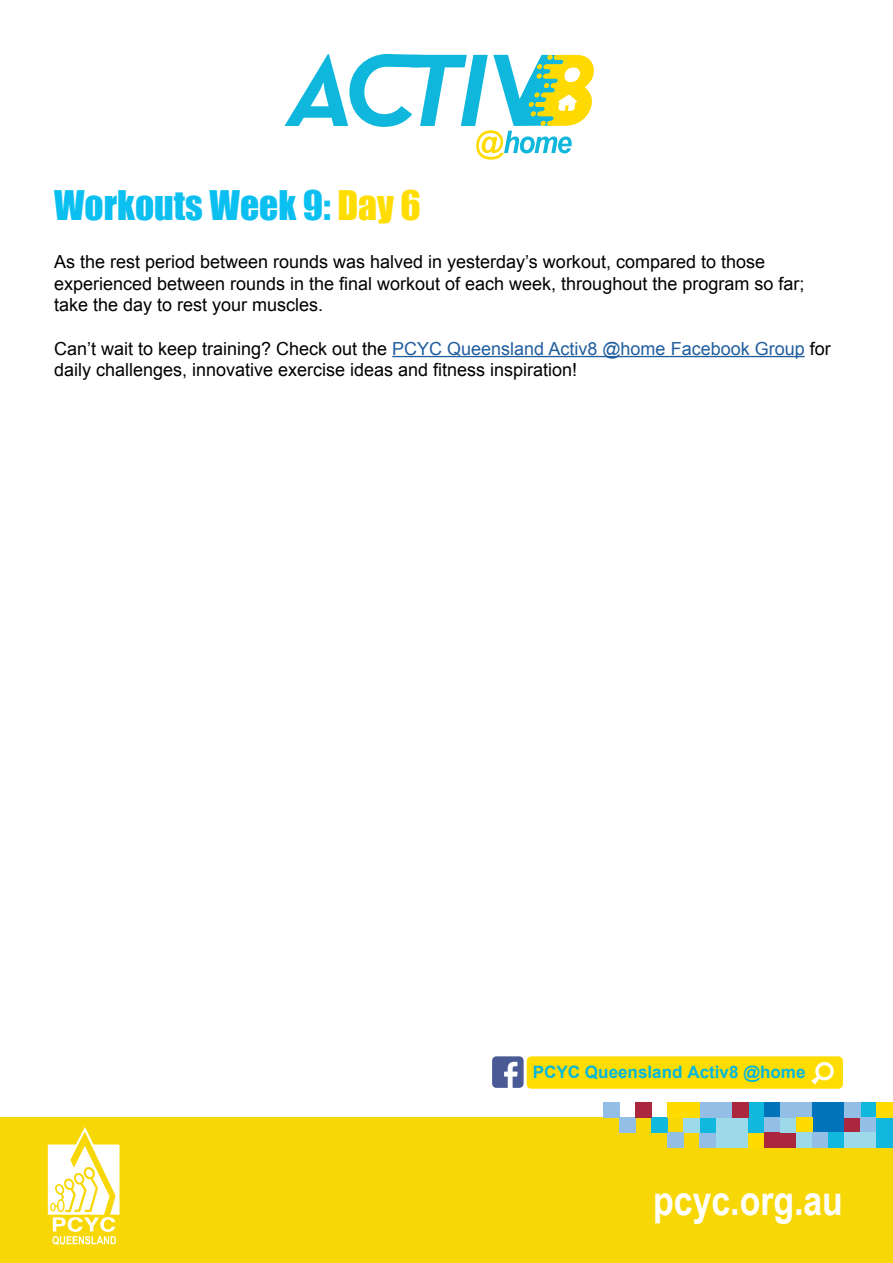
<style>
.page{position:relative;width:893px;height:1263px;background:#fff}
.page>*{position:absolute;margin:0;border:0;box-sizing:border-box;transform-origin:0 0}
.t1{font:700 41.25px "Arial Narrow";color:#fff}
.t2{font:37.5px "Impact";color:#0bc0f1}
.t3{font:18px/21.6px "Arial";color:#000}
.t4{font:700 17.1px "Arial";color:#00b7dd}
.s1{color:#fd0}
.s2{color:#215e9e}
</style>
<div class="page">
<svg style="left:284px;top:54px;width:310px;height:106px"></svg>
<div style="left:0;top:1117px;width:893px;height:146px;background:#f8d707"></div>
<div style="left:716px;top:1117px;width:32px;height:31px;background:#9ddae9"></div>
<div style="left:700px;top:1132px;width:16px;height:16px;background:#93bfe6"></div>
<div style="left:651px;top:1117px;width:17px;height:15px;background:#11b8de"></div>
<div style="left:748px;top:1132px;width:16px;height:16px;background:#ffdb00"></div>
<div style="left:748px;top:1102px;width:16px;height:30px;background:#11b8de"></div>
<div style="left:732px;top:1102px;width:16px;height:15px;background:#aa273d"></div>
<div style="left:700px;top:1117px;width:16px;height:15px;background:#11b8de"></div>
<div style="left:700px;top:1102px;width:32px;height:15px;background:#93bfe6"></div>
<div style="left:684px;top:1117px;width:16px;height:15px;background:#9ddae9"></div>
<div style="left:668px;top:1102px;width:32px;height:15px;background:#ffdb00"></div>
<div style="left:619px;top:1117px;width:16px;height:15px;background:#93bfe6"></div>
<div style="left:635px;top:1102px;width:16px;height:15px;background:#aa273d"></div>
<div style="left:668px;top:1132px;width:16px;height:16px;background:#93bfe6"></div>
<div style="left:764px;top:1102px;width:16px;height:15px;background:#0073bb"></div>
<div style="left:764px;top:1117px;width:16px;height:15px;background:#93bfe6"></div>
<div style="left:764px;top:1132px;width:32px;height:16px;background:#aa273d"></div>
<div style="left:780px;top:1117px;width:16px;height:15px;background:#9ddae9"></div>
<div style="left:780px;top:1102px;width:32px;height:15px;background:#93bfe6"></div>
<div style="left:812px;top:1102px;width:33px;height:30px;background:#0073bb"></div>
<div style="left:796px;top:1117px;width:16px;height:15px;background:#ffdb00"></div>
<div style="left:796px;top:1132px;width:16px;height:16px;background:#9ddae9"></div>
<div style="left:845px;top:1117px;width:16px;height:15px;background:#aa273d"></div>
<div style="left:812px;top:1132px;width:17px;height:16px;background:#93bfe6"></div>
<div style="left:861px;top:1102px;width:16px;height:15px;background:#11b8de"></div>
<div style="left:845px;top:1102px;width:16px;height:15px;background:#93bfe6"></div>
<div style="left:861px;top:1117px;width:16px;height:15px;background:#93bfe6"></div>
<div style="left:829px;top:1132px;width:16px;height:16px;background:#11b8de"></div>
<div style="left:845px;top:1132px;width:32px;height:16px;background:#9ddae9"></div>
<div style="left:877px;top:1117px;width:16px;height:31px;background:#11b8de"></div>
<div style="left:877px;top:1102px;width:16px;height:15px;background:#ffdb00"></div>
<div style="left:603px;top:1102px;width:16px;height:15px;background:#93bfe6"></div>
<svg style="left:48px;top:1127px;width:72px;height:118px"></svg>
<svg style="left:492px;top:1056px;width:32px;height:32px"></svg>
<div style="left:527px;top:1056px;width:316px;height:33px;background:#fd0;border-radius:5px"></div>
<svg style="left:811px;top:1062px;width:23px;height:22px"></svg>
<hr style="left:392px;top:356px;width:413px;height:1px;background:#215e9e">
<h2 class="t2" style="left:54px;top:176px;width:368px">Workouts Week 9: <span class="s1">Day 6</span></h2>
<p class="t3" style="left:54px;top:251px;width:752px">As the rest period between rounds was halved in yesterday’s workout, compared to those experienced between rounds in the final workout of each week, throughout the program so far; take the day to rest your muscles.</p>
<p class="t3" style="left:54px;top:338px;width:778px">Can’t wait to keep training? Check out the <span class="s2">PCYC Queensland Activ8 @home Facebook Group</span> for daily challenges, innovative exercise ideas and fitness inspiration!</p>
<p class="t4" style="left:533px;top:1061px;width:274px">PCYC Queensland Activ8 @home</p>
<h1 class="t1" style="left:653px;top:1169px;width:191px">pcyc.org.au</h1>
</div>
